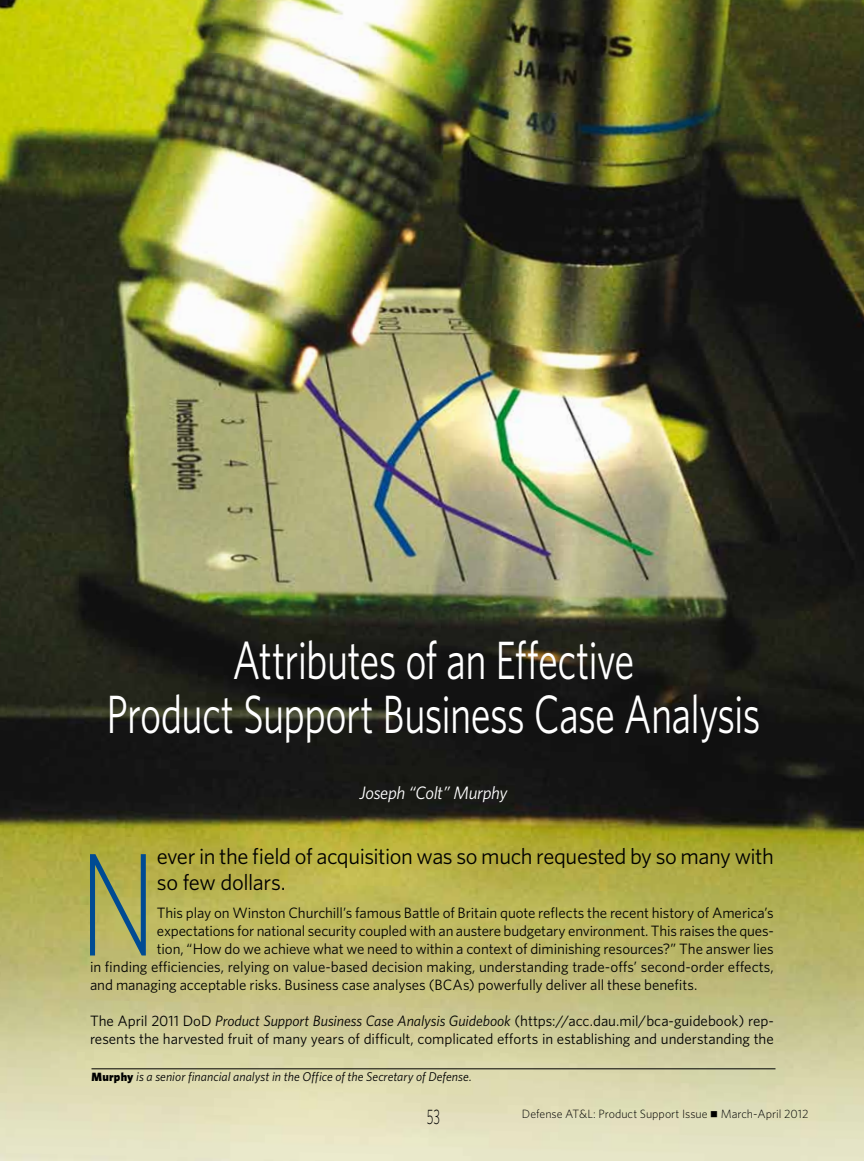
<style>
.page{position:relative;width:864px;height:1161px;background:#fff}
.page>*{position:absolute;margin:0;border:0;box-sizing:border-box;transform-origin:0 0}
.t1{font:300 146.85px "Whitney";color:#004b93;scale:.75 1}
.t2{font:54px/54px "Whitney";letter-spacing:-.02em;color:#fff;text-align:center;scale:.75 1}
.t3{font:22.5px/25.5px "Whitney";letter-spacing:-.02em;color:#000}
.t4{font:300 21px "Whitney";color:#000;scale:.6 1}
.t5{font:italic 18px "Whitney";letter-spacing:-.015em;color:#fff}
.t6{font:15px/18px "Whitney";letter-spacing:-.005em;color:#000}
.t7{font:italic 12.75px "Whitney";letter-spacing:.005em;color:#000}
.t8{font:300 12px "Whitney";color:#000}
.s1{font-style:italic}
.s2{font-weight:900;font-style:normal;font-size:12px}
</style>
<div class="page">
<img style="left:0;top:0;width:864px;height:1161px">
<hr style="left:92px;top:1068px;width:684px;height:1px;background:#000">
<h2 class="t2" style="left:107px;top:631px;width:873px">Attributes of an Effective<br>Product Support Business Case Analysis</h2>
<p class="t5" style="left:359px;top:781px;width:150px">Joseph “Colt” Murphy</p>
<h1 class="t1" style="left:79px;top:806px;width:105px">N</h1>
<h3 class="t3" style="left:157px;top:843px;width:618px">ever in the field of acquisition was so much requested by so many with so few dollars.</h3>
<p class="t6" style="left:157px;top:903px;width:618px">This play on Winston Churchill’s famous Battle of Britain quote reflects the recent history of America’s</p>
<p class="t6" style="left:157px;top:921px;width:619px">expectations for national security coupled with an austere budgetary environment. This raises the ques-</p>
<p class="t6" style="left:157px;top:939px;width:618px">tion, “How do we achieve what we need to within a context of diminishing resources?” The answer lies</p>
<p class="t6" style="left:90px;top:957px;width:685px">in finding efficiencies, relying on value-based decision making, understanding trade-offs’ second-order effects,</p>
<p class="t6" style="left:90px;top:975px;width:609px">and managing acceptable risks. Business case analyses (BCAs) powerfully deliver all these benefits.</p>
<p class="t6" style="left:90px;top:1011px;width:685px">The April 2011 DoD <span class="s1">Product Support Business Case Analysis Guidebook</span> (https://acc.dau.mil/bca-guidebook) rep&shy;resents the harvested fruit of many years of difficult, complicated efforts in establishing and understanding the</p>
<p class="t7" style="left:92px;top:1068px;width:382px"><span class="s2">Murphy</span> is a senior financial analyst in the Office of the Secretary of Defense.</p>
<p class="t8" style="left:513px;top:1104px;width:297px">Defense AT&amp;L: Product Support Issue ■ March–April 2012</p>
<h3 class="t4" style="left:427px;top:1102px;width:24px">53</h3>
<p class="t8" style="left:522px;top:1106px;width:288px">Defense AT&amp;L: Product Support Issue ■ March-April 2012</p>
</div>
